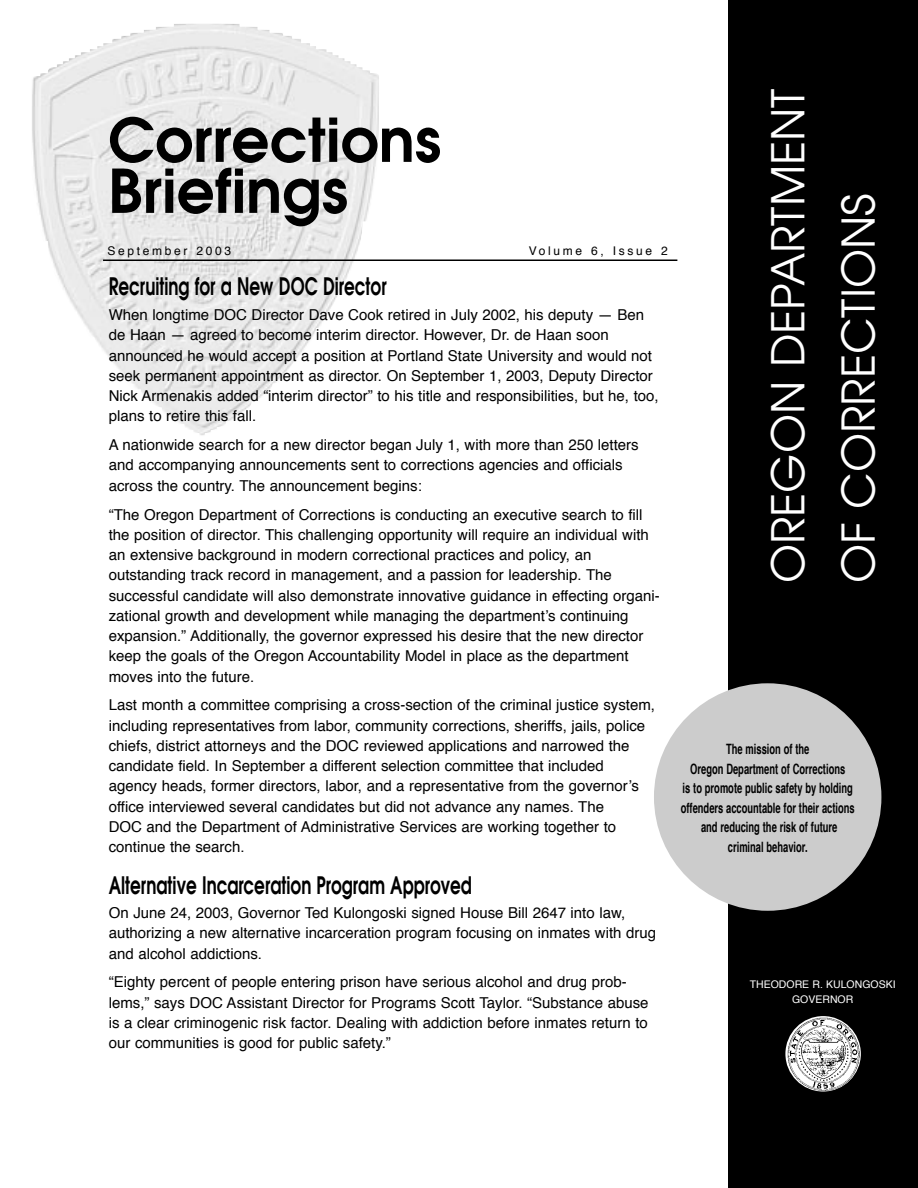
<style>
.page{position:relative;width:918px;height:1188px;background:#fff}
.page>*{position:absolute;margin:0;border:0;box-sizing:border-box;transform-origin:0 0}
.t1{font:600 60px/51px "Avant Garde";color:#000}
.t2{font:45px/70.2px "Avant Garde";color:#fff}
.t3{font:600 24px "Avant Garde";color:#000;scale:.7 1}
.t4{font:15px/20.2px "Helvetica";color:#000}
.t5{font:700 condensed 14.25px/19.5px "Helvetica";color:#000;text-align:center;scale:.8 1}
.t6{font:12px "Helvetica";letter-spacing:.22em;color:#000}
.t7{font:10.5px/15px "Helvetica";color:#fff;text-align:center}
</style>
<div class="page">
<img style="left:32px;top:24px;width:347px;height:411px">
<div style="left:728px;top:0;width:190px;height:1188px;background:#000"></div>
<svg style="left:785px;top:1016px;width:76px;height:76px"></svg>
<img style="left:786px;top:1016px;width:74px;height:75px;border-radius:50%">
<hr style="left:103px;top:260px;width:574px;height:1px;background:#000">
<div style="left:654px;top:683px;width:227px;height:228px;background:#ccc;border-radius:50%"></div>
<h1 class="t1" style="left:108px;top:120px;width:335px">Corrections<br>Briefings</h1>
<p class="t6" style="left:108px;top:246px;width:125px">September 2003</p>
<p class="t6" style="left:529px;top:246px;width:141px">Volume 6, Issue 2</p>
<h3 class="t3" style="left:109px;top:278px;width:399px">Recruiting for a New DOC Director</h3>
<p class="t4" style="left:109px;top:306px;width:551px">When longtime DOC Director Dave Cook retired in July 2002, his deputy — Ben de Haan — agreed to become interim director. However, Dr. de Haan soon announced he would accept a position at Portland State University and would not seek permanent appointment as director. On September 1, 2003, Deputy Director Nick Armenakis added “interim director” to his title and responsibilities, but he, too, plans to retire this fall.</p>
<p class="t4" style="left:109px;top:436px;width:532px">A nationwide search for a new director began July 1, with more than 250 letters and accompanying announcements sent to corrections agencies and officials across the country. The announcement begins:</p>
<p class="t4" style="left:109px;top:505px;width:552px">“The Oregon Department of Corrections is conducting an executive search to fill the position of director. This challenging opportunity will require an individual with an extensive background in modern correctional practices and policy, an outstanding track record in management, and a passion for leadership. The successful candidate will also demonstrate innovative guidance in effecting organi&shy;zational growth and development while managing the department’s continuing expansion.” Additionally, the governor expressed his desire that the new director keep the goals of the Oregon Accountability Model in place as the department moves into the future.</p>
<p class="t4" style="left:109px;top:696px;width:548px">Last month a committee comprising a cross-section of the criminal justice system, including representatives from labor, community corrections, sheriffs, jails, police chiefs, district attorneys and the DOC reviewed applications and narrowed the candidate field. In September a different selection committee that included agency heads, former directors, labor, and a representative from the governor’s office interviewed several candidates but did not advance any names. The<br>DOC and the Department of Administrative Services are working together to continue the search.</p>
<h3 class="t3" style="left:109px;top:876px;width:520px">Alternative Incarceration Program Approved</h3>
<p class="t4" style="left:109px;top:904px;width:549px">On June 24, 2003, Governor Ted Kulongoski signed House Bill 2647 into law, authorizing a new alternative incarceration program focusing on inmates with drug and alcohol addictions.</p>
<p class="t4" style="left:109px;top:973px;width:541px">“Eighty percent of people entering prison have serious alcohol and drug prob&shy;lems,” says DOC Assistant Director for Programs Scott Taylor. “Substance abuse is a clear criminogenic risk factor. Dealing with addiction before inmates return to our communities is good for public safety.”</p>
<h2 class="t2" style="left:757px;top:583px;width:496px;rotate:-90deg">OREGON DEPARTMENT<br>OF CORRECTIONS</h2>
<p class="t5" style="left:681px;top:741px;width:219px">The mission of the<br>Oregon Department of Corrections<br>is to promote public safety by holding offenders accountable for their actions and reducing the risk of future criminal behavior.</p>
<p class="t7" style="left:750px;top:978px;width:147px">THEODORE R. KULONGOSKI<br>GOVERNOR</p>
</div>
